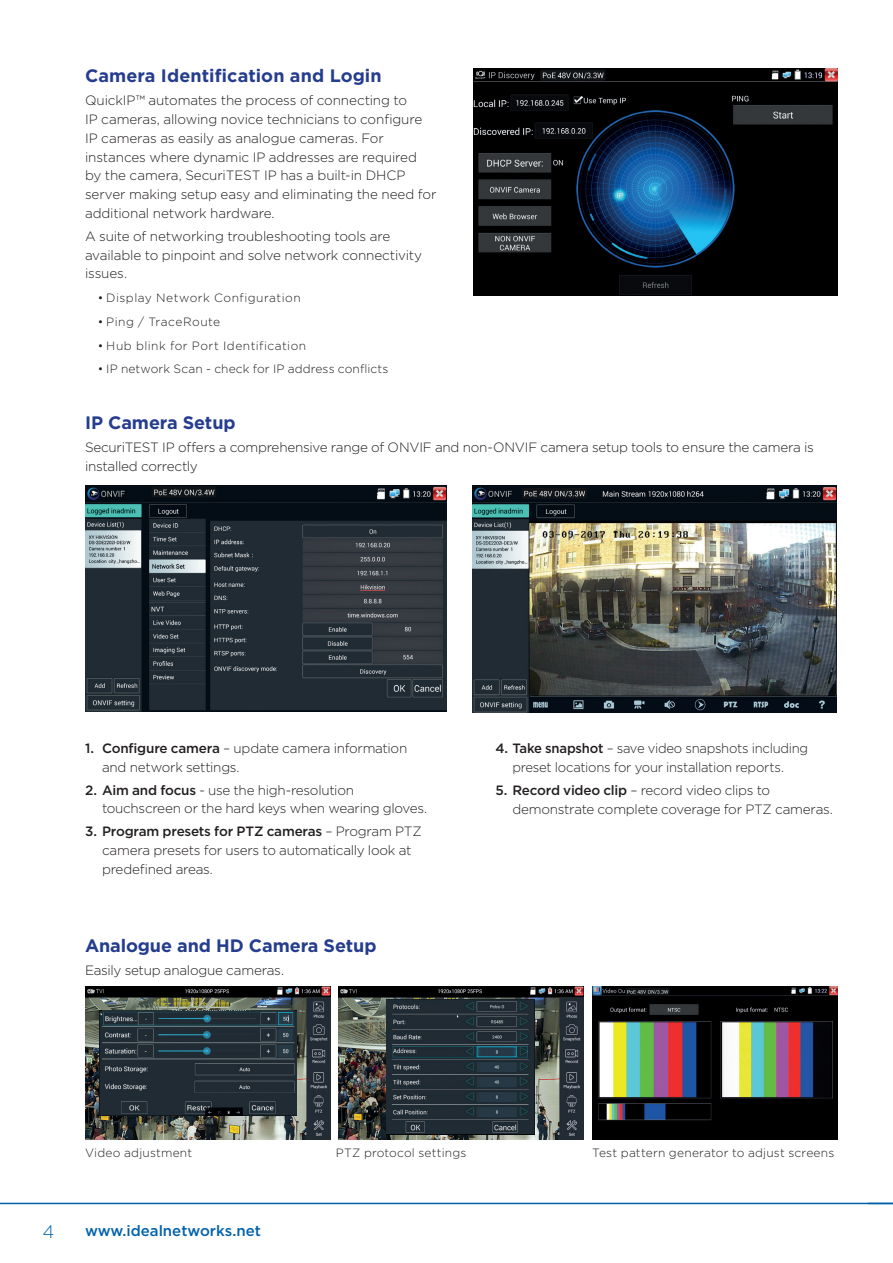
<style>
.page{position:relative;width:893px;height:1263px;background:#fff}
.page>*{position:absolute;margin:0;border:0;box-sizing:border-box;transform-origin:0 0}
.Heading_12_auto_pt{font:700 18px "Gotham";color:#253d8e}
.t1{font:300 18px "Gotham";color:#0162ab}
.t2{font:500 15px "Gotham";color:#0162ab}
.Body_8_12_5pt{font:300 13.5px/18.8px "Gotham";letter-spacing:-.015em;color:#231f20}
.Body_8_12_5pt-2{font:300 12px "Gotham";letter-spacing:.02em;color:#231f20}
.Body_8_12_5pt-3{font:300 12px "Gotham";letter-spacing:.04em;color:#231f20}
.s1{font-weight:500}
</style>
<div class="page">
<img style="left:85px;top:486px;width:362px;height:225px">
<img style="left:472px;top:486px;width:365px;height:226px">
<img style="left:593px;top:986px;width:245px;height:153px">
<img style="left:338px;top:986px;width:245px;height:153px">
<img style="left:386px;top:999px;width:149px;height:135px">
<img style="left:85px;top:986px;width:245px;height:153px">
<img style="left:100px;top:1010px;width:196px;height:105px">
<img style="left:474px;top:68px;width:364px;height:228px">
<hr style="left:0;top:1203px;width:893px;height:1px;background:#0162ab">
<p class="Heading_12_auto_pt" style="left:85px;top:64px;width:298px">Camera Identification and Login</p>
<p class="Body_8_12_5pt" style="left:85px;top:91px;width:353px">QuickIP™ automates the process of connecting to<br>IP cameras, allowing novice technicians to configure IP cameras as easily as analogue cameras. For instances where dynamic IP addresses are required by the camera, SecuriTEST IP has a built-in DHCP server making setup easy and eliminating the need for additional network hardware.</p>
<p class="Body_8_12_5pt" style="left:85px;top:226px;width:339px">A suite of networking troubleshooting tools are available to pinpoint and solve network connectivity issues.</p>
<p class="Body_8_12_5pt-3" style="left:98px;top:290px;width:204px">• Display Network Configuration</p>
<p class="Body_8_12_5pt-2" style="left:98px;top:314px;width:124px">• Ping / TraceRoute</p>
<p class="Body_8_12_5pt-3" style="left:98px;top:338px;width:210px">• Hub blink for Port Identification</p>
<p class="Body_8_12_5pt-2" style="left:98px;top:362px;width:292px">• IP network Scan - check for IP address conflicts</p>
<p class="Heading_12_auto_pt" style="left:85px;top:411px;width:152px">IP Camera Setup</p>
<p class="Body_8_12_5pt" style="left:85px;top:438px;width:730px">SecuriTEST IP offers a comprehensive range of ONVIF and non-ONVIF camera setup tools to ensure the camera is installed correctly</p>
<p class="Body_8_12_5pt" style="left:102px;top:738px;width:307px;text-indent:-17px"><span class="s1">1. Configure camera</span> – update camera information and network settings.</p>
<p class="Body_8_12_5pt" style="left:102px;top:780px;width:327px;text-indent:-17px"><span class="s1">2. Aim and focus</span> - use the high-resolution touchscreen or the hard keys when wearing gloves.</p>
<p class="Body_8_12_5pt" style="left:102px;top:822px;width:321px;text-indent:-17px"><span class="s1">3. Program presets for PTZ cameras</span> – Program PTZ camera presets for users to automatically look at predefined areas.</p>
<p class="Heading_12_auto_pt" style="left:85px;top:934px;width:293px">Analogue and HD Camera Setup</p>
<p class="Body_8_12_5pt" style="left:85px;top:960px;width:201px">Easily setup analogue cameras.</p>
<p class="Body_8_12_5pt" style="left:495px;top:739px;width:314px;text-align:center"><span class="s1">4. Take snapshot</span> – save video snapshots including preset locations for your installation reports.</p>
<p class="Body_8_12_5pt" style="left:512px;top:780px;width:322px;text-indent:-17px"><span class="s1">5. Record video clip</span> – record video clips to demonstrate complete coverage for PTZ cameras.</p>
<p class="Body_8_12_5pt-2" style="left:85px;top:1145px;width:109px">Video adjustment</p>
<p class="Body_8_12_5pt-2" style="left:336px;top:1145px;width:132px">PTZ protocol settings</p>
<p class="Body_8_12_5pt-2" style="left:592px;top:1145px;width:244px">Test pattern generator to adjust screens</p>
<p class="t1" style="left:43px;top:1220px;width:13px">4</p>
<p class="t2" style="left:85px;top:1221px;width:177px">www.idealnetworks.net</p>
</div>
